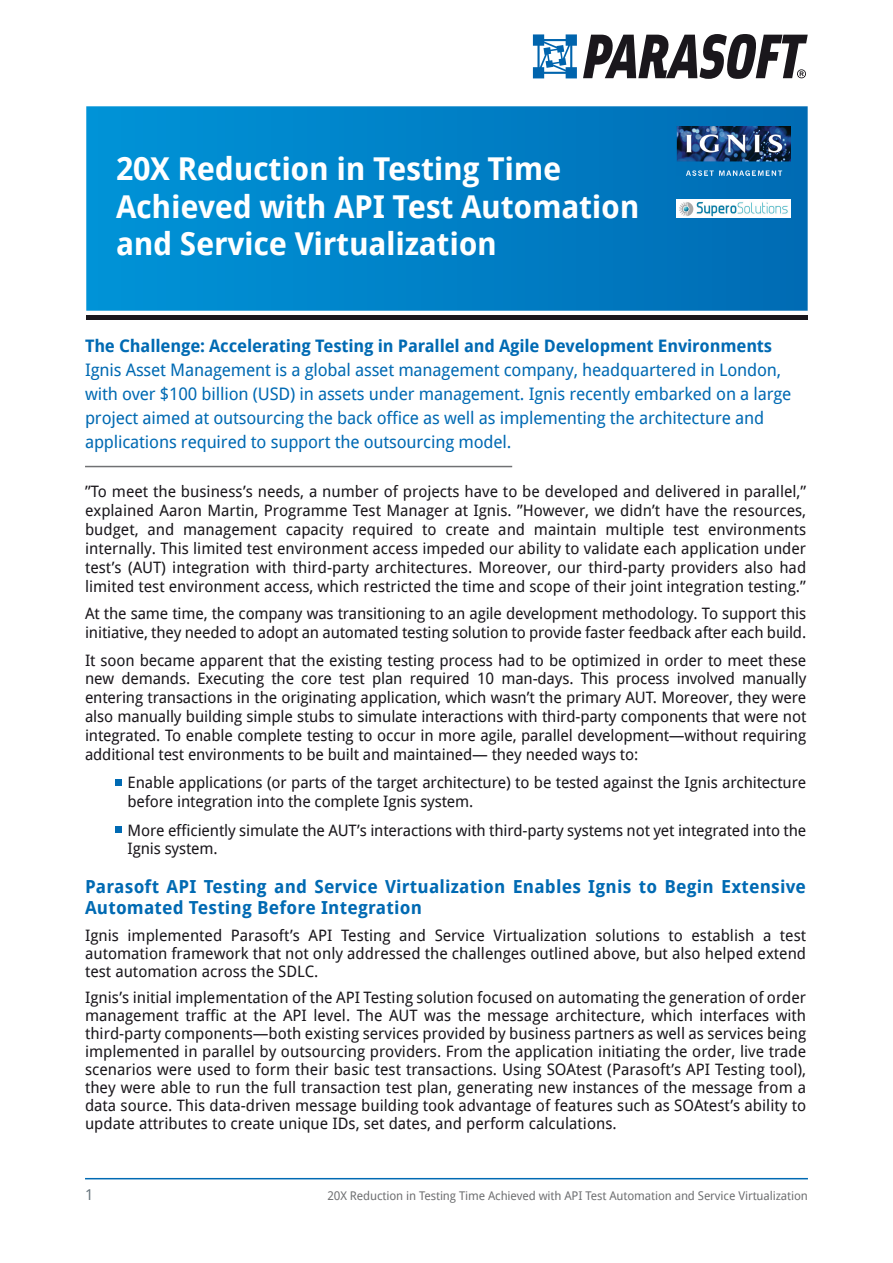
<style>
.page{position:relative;width:893px;height:1263px;background:#fff}
.page>*{position:absolute;margin:0;border:0;box-sizing:border-box;transform-origin:0 0}
.t1{font:700 31.5px/37.8px "Droid Sans";letter-spacing:-.01em;color:#fff}
.t2{font:700 18px/21.6px "Droid Sans";letter-spacing:.01em;color:#006ab3}
.t3{font:17.25px/24px "Droid Sans";letter-spacing:-.01em;color:#006ab3}
.t4{font:700 17.25px "Droid Sans";letter-spacing:-.01em;color:#006ab3}
.t5{font:15.75px/18.9px "Droid Sans";letter-spacing:-.01em;color:#1a171c;text-align:justify}
.t6{font:15px "Droid Sans";color:#67747c}
.t7{font:12px "Droid Sans";letter-spacing:-.01em;color:#707173}
</style>
<div class="page">
<hr style="left:85px;top:1178px;width:723px;height:1px;background:#006ab3">
<svg style="left:115px;top:779px;width:6px;height:6px"></svg>
<svg style="left:115px;top:826px;width:6px;height:6px"></svg>
<hr style="left:86px;top:315px;width:722px;height:4px;background:#1a171c">
<svg style="left:86px;top:106px;width:722px;height:205px;background:#0181c6"></svg>
<hr style="left:85px;top:466px;width:427px;height:1px;background:#707173">
<svg style="left:583px;top:34px;width:225px;height:45px"></svg>
<svg style="left:533px;top:34px;width:44px;height:44px"></svg>
<img style="left:676px;top:199px;width:115px;height:19px">
<img style="left:676px;top:126px;width:115px;height:49px">
<h1 class="t1" style="left:116px;top:150px;width:525px">20X Reduction in Testing Time<br>Achieved with API Test Automation and Service Virtualization</h1>
<p class="t4" style="left:85px;top:335px;width:689px">The Challenge: Accelerating Testing in Parallel and Agile Development Environments</p>
<p class="t3" style="left:85px;top:358px;width:708px">Ignis Asset Management is a global asset management company, headquartered in London, with over $100 billion (USD) in assets under management. Ignis recently embarked on a large project aimed at outsourcing the back office as well as implementing the architecture and applications required to support the outsourcing model.</p>
<p class="t5" style="left:85px;top:482px;width:723px">”To meet the business’s needs, a number of projects have to be developed and delivered in parallel,” explained Aaron Martin, Programme Test Manager at Ignis. ”However, we didn’t have the resources, budget, and management capacity required to create and maintain multiple test environments internally. This limited test environment access impeded our ability to validate each application under test’s (AUT) integration with third-party architectures. Moreover, our third-party providers also had limited test environment access, which restricted the time and scope of their joint integration testing.”</p>
<p class="t5" style="left:85px;top:604px;width:723px">At the same time, the company was transitioning to an agile development methodology. To support this initiative, they needed to adopt an automated testing solution to provide faster feedback after each build.</p>
<p class="t5" style="left:85px;top:650px;width:723px">It soon became apparent that the existing testing process had to be optimized in order to meet these new demands. Executing the core test plan required 10 man-days. This process involved manually entering transactions in the originating application, which wasn’t the primary AUT. Moreover, they were also manually building simple stubs to simulate interactions with third-party components that were not integrated. To enable complete testing to occur in more agile, parallel development—without requiring additional test environments to be built and maintained— they needed ways to:</p>
<p class="t5" style="left:128px;top:773px;width:680px">Enable applications (or parts of the target architecture) to be tested against the Ignis architecture before integration into the complete Ignis system.</p>
<p class="t5" style="left:128px;top:820px;width:680px">More efficiently simulate the AUT’s interactions with third-party systems not yet integrated into the<br>Ignis system.</p>
<p class="t2" style="left:85px;top:875px;width:722px">Parasoft API Testing and Service Virtualization Enables Ignis to Begin Extensive<br>Automated Testing Before Integration</p>
<p class="t5" style="left:85px;top:926px;width:723px;line-height:18px">Ignis implemented Parasoft’s API Testing and Service Virtualization solutions to establish a test automation framework that not only addressed the challenges outlined above, but also helped extend test automation across the SDLC.</p>
<p class="t5" style="left:85px;top:988px;width:723px;line-height:18px">Ignis’s initial implementation of the API Testing solution focused on automating the generation of order management traffic at the API level. The AUT was the message architecture, which interfaces with third-party components—both existing services provided by business partners as well as services being implemented in parallel by outsourcing providers. From the application initiating the order, live trade scenarios were used to form their basic test transactions. Using SOAtest (Parasoft’s API Testing tool), they were able to run the full transaction test plan, generating new instances of the message from a data source. This data-driven message building took advantage of features such as SOAtest’s ability to update attributes to create unique IDs, set dates, and perform calculations.</p>
<p class="t6" style="left:85px;top:1185px;width:10px">1</p>
<p class="t7" style="left:327px;top:1188px;width:482px">20X Reduction in Testing Time Achieved with API Test Automation and Service Virtualization</p>
</div>
